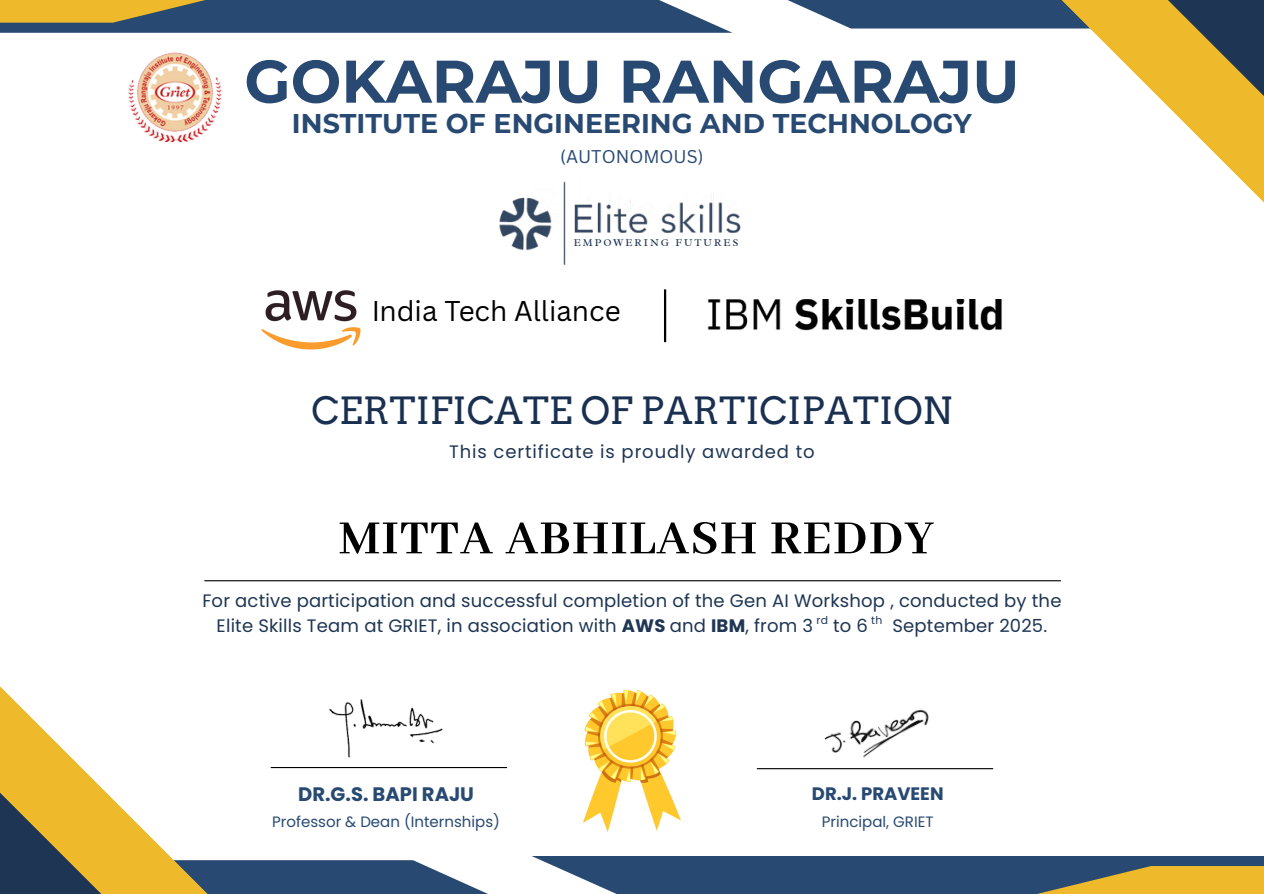
<style>
.page{position:relative;width:1264px;height:894px;background:#fff}
.page>*{position:absolute;margin:0;border:0;box-sizing:border-box;transform-origin:0 0}
.t1{font:700 60px "Montserrat";color:#274972}
.t2{font:700 52.5px "Abhaya Libre";letter-spacing:.025em;color:#000}
.t3{font:37.5px "Arvo";color:#1a3050}
.t4{font:27.9px "Canva Sans";color:#000}
.t5{font:700 27px "Montserrat";color:#274972}
.t6{font:700 19.5px "Poppins";color:#274972}
.t7{font:18px/24.8px "Poppins";letter-spacing:.01em;color:#1e3653}
.t8{font:18px "Poppins";letter-spacing:.05em;color:#1e3653}
.t9{font:700 18px "Poppins";color:#274972}
.t10{font:17.85px "Canva Sans";color:#274972}
.t11{font:15px "Poppins";color:#274972}
.t12{font:10.8px "Poppins";color:#1e3653}
.t13{font:10.5px "Radley";letter-spacing:.19em;color:#1a3050}
.s1{font-weight:700}
</style>
<div class="page">
<svg style="left:262px;top:860px;width:224px;height:33px;fill:#274972"></svg>
<svg style="left:0;top:581px;width:262px;height:312px"></svg>
<div style="left:531px;top:855px;width:732px;height:38px;background:#274972"></div>
<svg style="left:1041px;top:866px;width:222px;height:27px;fill:#eeba2b"></svg>
<hr style="left:204px;top:580px;width:856px;height:1px;background:#000">
<hr style="left:271px;top:766px;width:236px;height:1px;background:#000">
<hr style="left:756px;top:767px;width:237px;height:2px;background:#000">
<img style="left:583px;top:690px;width:97px;height:141px">
<svg style="left:788px;top:0;width:213px;height:29px;background:#496688"></svg>
<svg style="left:1001px;top:0;width:262px;height:202px"></svg>
<div style="left:0;top:0;width:732px;height:33px;background:#274972"></div>
<svg style="left:0;top:0;width:205px;height:23px;fill:#eeba2b"></svg>
<img style="left:329px;top:699px;width:114px;height:59px">
<img style="left:824px;top:709px;width:105px;height:49px">
<img style="left:128px;top:52px;width:94px;height:89px">
<img style="left:707px;top:299px;width:295px;height:32px">
<hr style="left:664px;top:289px;width:2px;height:53px;background:#000">
<img style="left:261px;top:290px;width:99px;height:60px">
<img style="left:499px;top:181px;width:242px;height:84px">
<div style="left:568px;top:233px;width:175px;height:18px;background:#fff;border-radius:5px"></div>
<h1 class="t1" style="left:244px;top:45px;width:776px">GOKARAJU RANGARAJU</h1>
<h3 class="t5" style="left:292px;top:107px;width:681px">INSTITUTE OF ENGINEERING AND TECHNOLOGY</h3>
<p class="t10" style="left:560px;top:144px;width:145px">(AUTONOMOUS)</p>
<p class="t13" style="left:573px;top:235px;width:166px">EMPOWERING FUTURES</p>
<h3 class="t4" style="left:371px;top:291px;width:251px">India Tech Alliance</h3>
<h3 class="t3" style="left:311px;top:387px;width:642px">CERTIFICATE OF PARTICIPATION</h3>
<p class="t8" style="left:449px;top:438px;width:367px">This certificate is proudly awarded to</p>
<h2 class="t2" style="left:339px;top:509px;width:596px">MITTA ABHILASH REDDY</h2>
<p class="t7" style="left:217px;top:588px;width:846px;text-indent:-14px">For active participation and successful completion of the Gen AI Workshop , conducted by the<br>Elite Skills Team at GRIET, in association with <span class="s1">AWS</span> and <span class="s1">IBM</span>, from 3 to 6</p>
<p class="t12" style="left:816px;top:612px;width:13px">rd</p>
<p class="t12" style="left:871px;top:612px;width:13px">th</p>
<p class="t7" style="left:892px;top:613px;width:156px">September 2025.</p>
<p class="t6" style="left:298px;top:779px;width:177px">DR.G.S. BAPI RAJU</p>
<p class="t9" style="left:812px;top:780px;width:133px">DR.J. PRAVEEN</p>
<p class="t11" style="left:272px;top:811px;width:229px">Professor &amp; Dean (Internships)</p>
<p class="t11" style="left:822px;top:811px;width:113px">Principal, GRIET</p>
</div>
